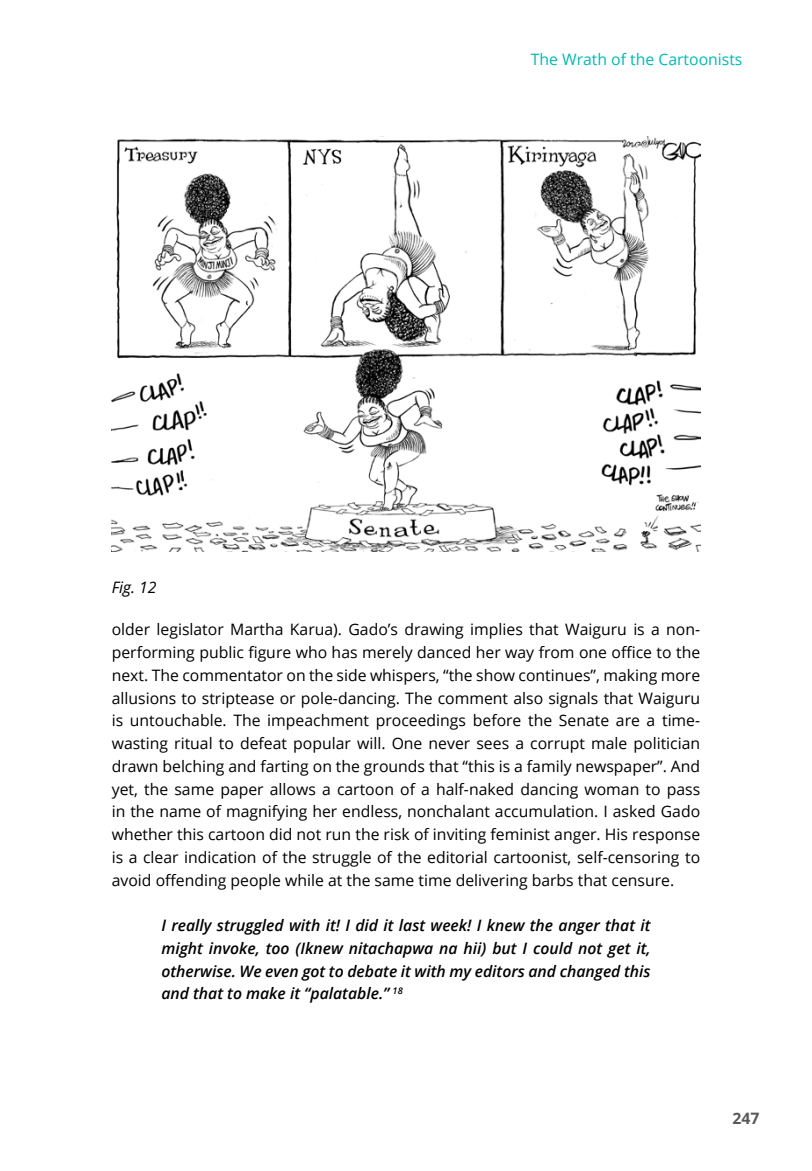
<style>
.page{position:relative;width:812px;height:1171px;background:#fff}
.page>*{position:absolute;margin:0;border:0;box-sizing:border-box;transform-origin:0 0}
.Body{font:15.75px/22.8px "Open Sans";color:#000;text-align:justify}
.Quotations{font:italic 600 15.75px/22.8px "Open Sans";color:#000;text-align:justify}
.t1{font:15.75px "Open Sans";color:#00b9b5}
.Source{font:italic 15.75px "Open Sans";color:#000}
.t2{font:700 15.75px "Open Sans";color:#58595b}
</style>
<div class="page">
<img style="left:112px;top:136px;width:587px;height:416px">
<p class="t1" style="left:530px;top:48px;width:213px">The Wrath of the Cartoonists</p>
<p class="Source" style="left:112px;top:576px;width:46px">Fig. 12</p>
<p class="Body" style="left:112px;top:618px;width:589px">older legislator Martha Karua). Gado’s drawing implies that Waiguru is a non&shy;performing public figure who has merely danced her way from one office to the next. The commentator on the side whispers, “the show continues”, making more allusions to striptease or pole-dancing. The comment also signals that Waiguru is untouchable. The impeachment proceedings before the Senate are a time&shy;wasting ritual to defeat popular will. One never sees a corrupt male politician drawn belching and farting on the grounds that “this is a family newspaper”. And yet, the same paper allows a cartoon of a half-naked dancing woman to pass in the name of magnifying her endless, nonchalant accumulation. I asked Gado whether this cartoon did not run the risk of inviting feminist anger. His response is a clear indication of the struggle of the editorial cartoonist, self-censoring to avoid offending people while at the same time delivering barbs that censure.</p>
<p class="Quotations" style="left:161px;top:913px;width:490px">I really struggled with it! I did it last week! I knew the anger that it might invoke, too (Iknew nitachapwa na hii) but I could not get it, otherwise. We even got to debate it with my editors and changed this and that to make it “palatable.” <sup>18</sup></p>
<p class="t2" style="left:732px;top:1107px;width:28px">247</p>
</div>
